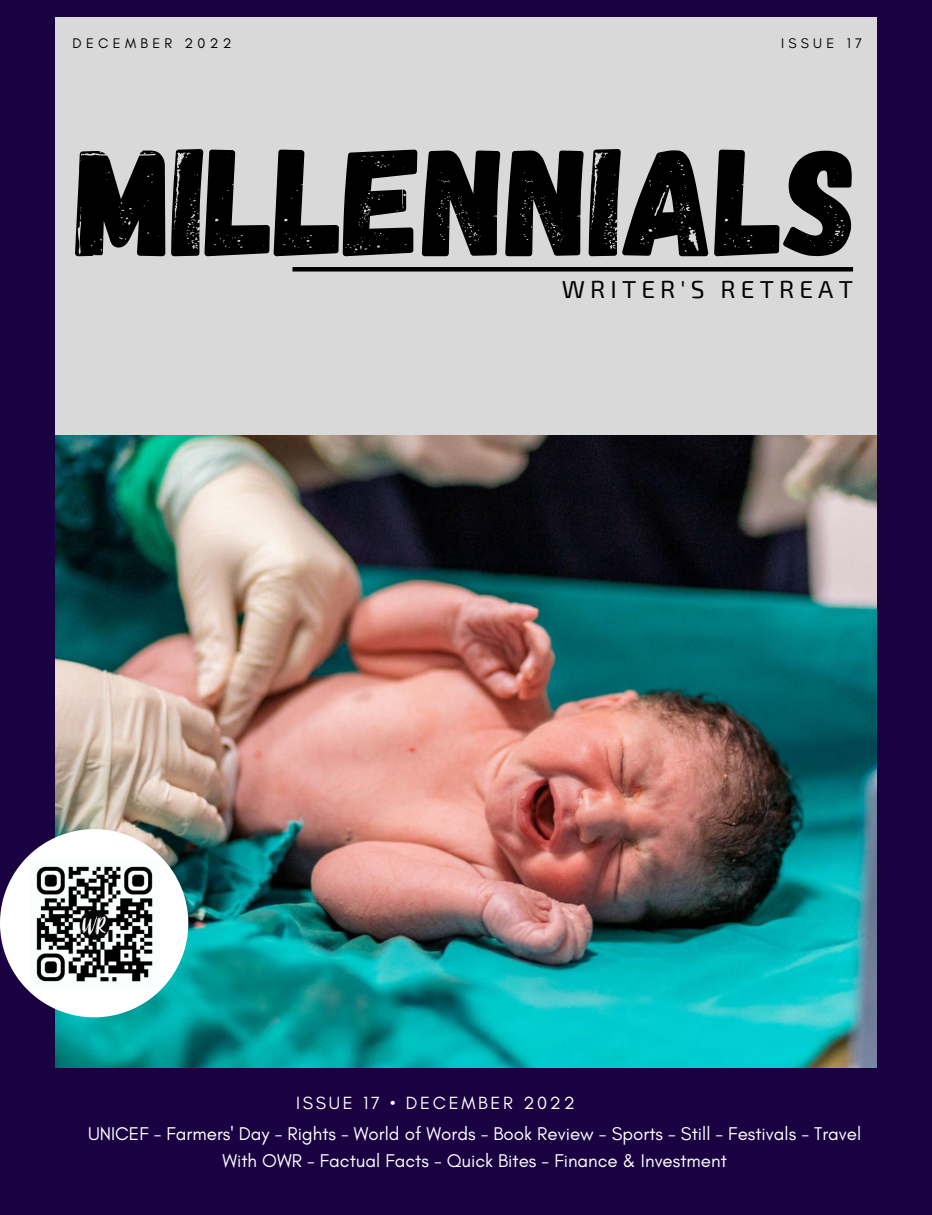
<style>
.page{position:relative;width:932px;height:1215px;background:#1a0142}
.page>*{position:absolute;margin:0;border:0;box-sizing:border-box;transform-origin:0 0}
.t1{font:153px "Gagalin";color:#000}
.t2{font:24.6px "Exo 2";letter-spacing:.21em;color:#000}
.t3{font:18.75px/27px "Glacial Indifference";color:#fff;text-align:center}
.t4{font:18px "Glacial Indifference";letter-spacing:.15em;color:#fff}
.t5{font:14.25px "Glacial Indifference";letter-spacing:.3em;color:#000}
</style>
<div class="page">
<div style="left:55px;top:17px;width:821px;height:570px;background:#d9d9d9"></div>
<img style="left:55px;top:436px;width:821px;height:631px">
<svg style="left:0;top:829px;width:188px;height:188px"></svg>
<img style="left:30px;top:860px;width:129px;height:129px">
<div style="left:292px;top:267px;width:561px;height:5px;background:#000"></div>
<p class="t5" style="left:73px;top:34px;width:160px">DECEMBER 2022</p>
<p class="t5" style="left:781px;top:34px;width:82px">ISSUE 17</p>
<h1 class="t1" style="left:77px;top:102px;width:783px">MILLENNIALS</h1>
<h2 class="t2" style="left:561px;top:273px;width:293px">WRITER'S RETREAT</h2>
<p class="t4" style="left:296px;top:1092px;width:280px">ISSUE 17 • DECEMBER 2022</p>
<p class="t3" style="left:88px;top:1120px;width:774px">UNICEF - Farmers' Day - Rights - World of Words - Book Review - Sports - Still - Festivals - Travel<br>With OWR - Factual Facts - Quick Bites - Finance &amp; Investment</p>
</div>
